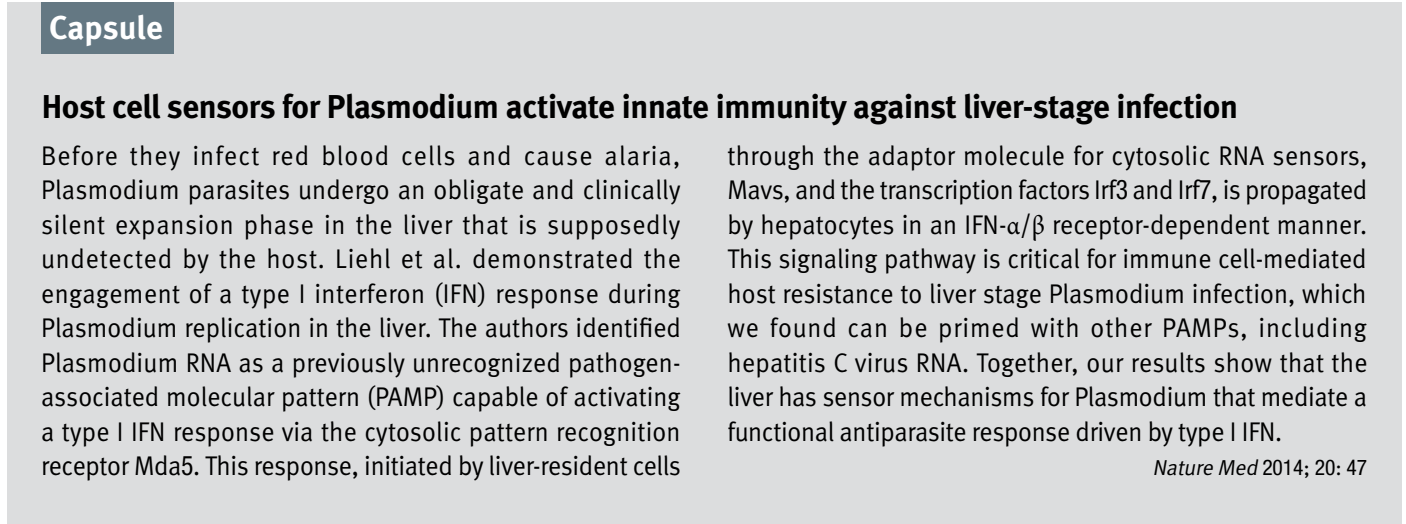
<style>
.page{position:relative;width:1406px;height:524px;background:#fff}
.page>*{position:absolute;margin:0;border:0;box-sizing:border-box;transform-origin:0 0}
.t1{font:700 33px "Meta";letter-spacing:-.01em;color:#000}
.t2{font:700 33px "Meta";color:#fff}
.t3{font:27px/34.5px "Meta Normal";color:#000;text-align:justify;scale:.95 1}
.t4{font:italic 21.6px "Meta Normal";color:#000}
.s1{font-family:"Helvetica Neue";font-stretch:condensed}
.s2{font-family:"Minion Pro"}
.s3{font-family:"Helvetica Neue";font-style:normal;font-stretch:condensed}
.s4{font-style:normal}
</style>
<div class="page">
<div style="left:7px;top:2px;width:1393px;height:521px;background:#dcddde"></div>
<div style="left:41px;top:2px;width:132px;height:52px;background:#647883"></div>
<p class="t2" style="left:49px;top:8px;width:115px">Capsule</p>
<p class="t1" style="left:42px;top:87px;width:1197px">Host cell sensors for Plasmodium activate innate immunity against liver-stage infection</p>
<p class="t3" style="left:41px;top:138px;width:675px">Before they infect red blood cells and cause alaria, Plasmodium parasites undergo an obligate and clinically silent expansion phase in the liver that is supposedly undetected by the host. Liehl et al. demonstrated the engagement of a type I interferon (IFN) response during Plasmodium replication in the liver. The authors identified</p>
<p class="t3" style="left:41px;top:345px;width:674px">Plasmodium RNA as a previously unrecognized pathogen-</p>
<p class="t3" style="left:41px;top:379px;width:674px">associated molecular pattern (PAMP) capable of activating</p>
<p class="t3" style="left:41px;top:414px;width:675px">a type I IFN response via the cytosolic pattern recognition receptor Mda<span class="s1">5</span>. This response, initiated by liver-resident cells</p>
<p class="t3" style="left:727px;top:138px;width:675px">through the adaptor molecule for cytosolic RNA sensors, Mavs, and the transcription factors Irf<span class="s1">3</span> and Irf<span class="s1">7</span>, is propagated by hepatocytes in an IFN <span class="s2">β</span>/<span class="s2">α</span>- receptor-dependent manner.<br>This signaling pathway is critical for immune cell-mediated host resistance to liver stage Plasmodium infection, which we found can be primed with other PAMPs, including hepatitis C virus RNA. Together, our results show that the liver has sensor mechanisms for Plasmodium that mediate a functional antiparasite response driven by type I IFN.</p>
<p class="t4" style="left:1152px;top:455px;width:216px">NatureMed<span class="s3">2014</span><span class="s4">;</span> <span class="s3">20</span><span class="s4">:</span> <span class="s3">47</span></p>
</div>
